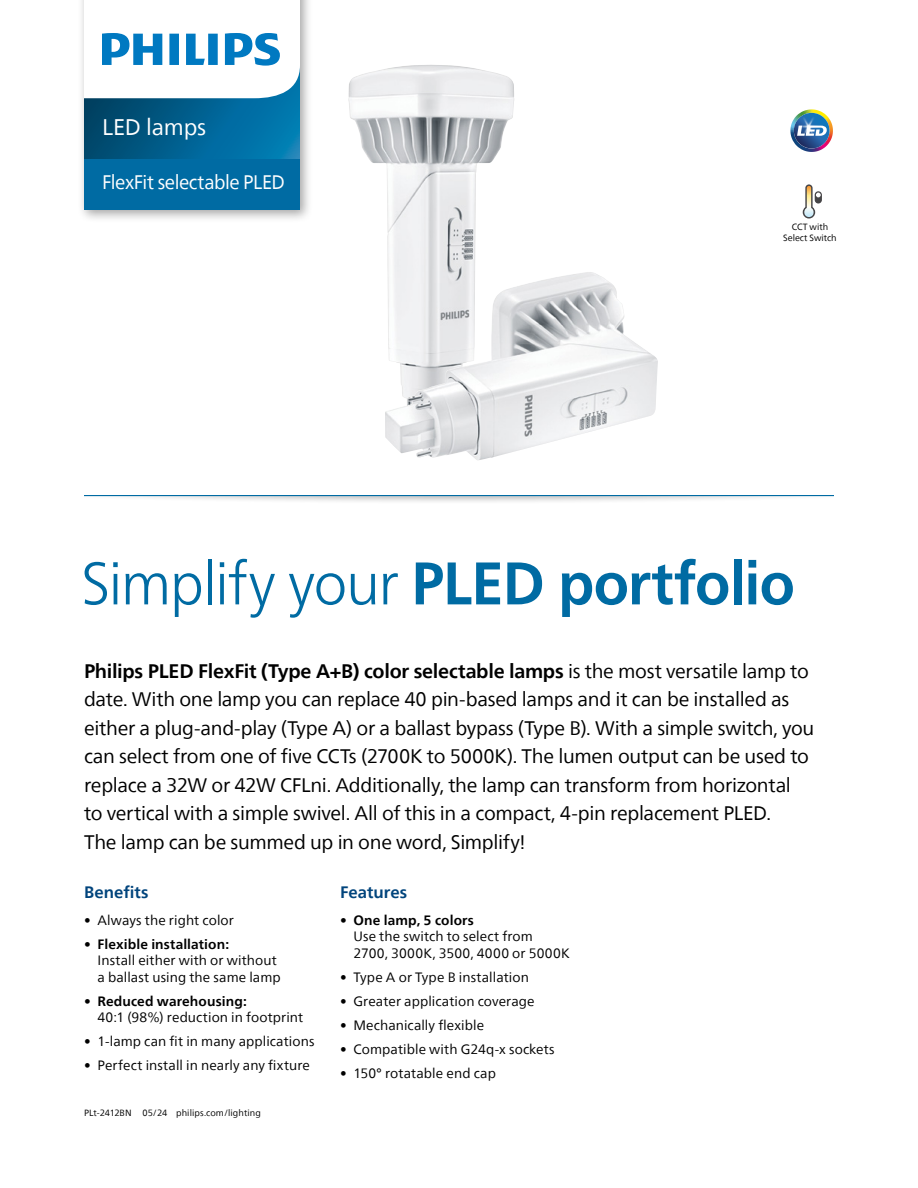
<style>
.page{position:relative;width:918px;height:1188px;background:#fff}
.page>*{position:absolute;margin:0;border:0;box-sizing:border-box;transform-origin:0 0}
.t1{font:700 60px "Neue Frutiger World";letter-spacing:-.02em;color:#006ba3;scale:.96 1}
.t2{font:22.5px "Neue Frutiger World";letter-spacing:-.01em;color:#fff}
.t3{font:19.5px/28.5px "Neue Frutiger World";letter-spacing:-.015em;color:#000}
.t4{font:19.5px "Neue Frutiger World";letter-spacing:-.025em;color:#fff;scale:.96 1}
.t5{font:700 16.5px "Neue Frutiger World";letter-spacing:.005em;color:#00447c}
.t6{font:13.5px/16.5px "Neue Frutiger World";letter-spacing:.01em;color:#000}
.t7{font:700 13.5px "Neue Frutiger World";letter-spacing:.01em;color:#000}
.t8{font:9px/10.5px "Neue Frutiger World";color:#000;text-align:center}
.t9{font:700 6.75px/7.2px "Relative";color:#464547;text-align:center}
.s1{font-weight:300}
.s2{font-weight:700}
</style>
<div class="page">
<img style="left:348px;top:65px;width:166px;height:207px">
<div style="left:64px;top:486px;width:789px;height:19px;background:#000;opacity:.3"></div>
<hr style="left:84px;top:495px;width:750px;height:1px;background:#006ba3">
<div style="left:54px;top:480px;width:810px;height:15px;background:#fff"></div>
<div style="left:0;top:480px;width:84px;height:30px;background:#fff"></div>
<div style="left:834px;top:480px;width:84px;height:30px;background:#fff"></div>
<div style="left:78px;top:0;width:235px;height:223px;background:#000;opacity:.35"></div>
<div style="left:84px;top:65px;width:216px;height:94px;background:linear-gradient(to right,#004366,#027fb9)"></div>
<svg style="left:84px;top:0;width:216px;height:98px"></svg>
<div style="left:84px;top:159px;width:216px;height:51px;background:#006ba3"></div>
<svg style="left:790px;top:109px;width:43px;height:43px"></svg>
<img style="left:385px;top:272px;width:273px;height:188px">
<div style="left:815px;top:191px;width:7px;height:13px;border:1px solid #464547;border-radius:3px"></div>
<svg style="left:802px;top:184px;width:19px;height:35px"></svg>
<p class="t2" style="left:102px;top:110px;width:106px">LED lamps</p>
<p class="t4" style="left:102px;top:167px;width:192px">FlexFit selectable PLED</p>
<p class="t9" style="left:781px;top:222px;width:59px">Correlated Color<br>Temperatures with Select Switch</p>
<p class="t8" style="left:783px;top:222px;width:55px">CCT with<br>Select Switch</p>
<h1 class="t1" style="left:81px;top:531px;width:745px"><span class="s1">Simplify your</span> PLED portfolio</h1>
<p class="t3" style="left:84px;top:657px;width:732px"><span class="s2">Philips PLED FlexFit (Type A+B) color selectable lamps</span> is the most versatile lamp to date. With one lamp you can replace 40 pin-based lamps and it can be installed as either a plug-and-play (Type A) or a ballast bypass (Type B). With a simple switch, you can select from one of five CCTs (2700K to 5000K). The lumen output can be used to replace a 32W or 42W CFLni. Additionally, the lamp can transform from horizontal to vertical with a simple swivel. All of this in a compact, 4-pin replacement PLED.<br>The lamp can be summed up in one word, Simplify!</p>
<p class="t5" style="left:84px;top:877px;width:66px">Benefits</p>
<p class="t6" style="left:84px;top:912px;width:151px">• Always the right color</p>
<p class="t7" style="left:84px;top:932px;width:147px">• Flexible installation:</p>
<p class="t6" style="left:98px;top:952px;width:185px">Install either with or without a ballast using the same lamp</p>
<p class="t7" style="left:84px;top:989px;width:164px">• Reduced warehousing:</p>
<p class="t6" style="left:98px;top:1009px;width:207px">40:1 (98%) reduction in footprint</p>
<p class="t6" style="left:84px;top:1033px;width:232px">• 1-lamp can fit in many applications</p>
<p class="t6" style="left:84px;top:1057px;width:227px">• Perfect install in nearly any fixture</p>
<p class="t8" style="left:84px;top:1108px;width:178px">PLt-2412BN 05/24 philips.com/lighting</p>
<p class="t5" style="left:340px;top:877px;width:69px">Features</p>
<p class="t7" style="left:340px;top:908px;width:135px">• One lamp, 5 colors</p>
<p class="t6" style="left:354px;top:928px;width:218px">Use the switch to select from<br>2700, 3000K, 3500, 4000 or 5000K</p>
<p class="t6" style="left:340px;top:969px;width:191px">• Type A or Type B installation</p>
<p class="t6" style="left:340px;top:993px;width:196px">• Greater application coverage</p>
<p class="t6" style="left:340px;top:1017px;width:146px">• Mechanically flexible</p>
<p class="t6" style="left:340px;top:1041px;width:216px">• Compatible with G24q-x sockets</p>
<p class="t6" style="left:340px;top:1065px;width:157px">• 150° rotatable end cap</p>
</div>
